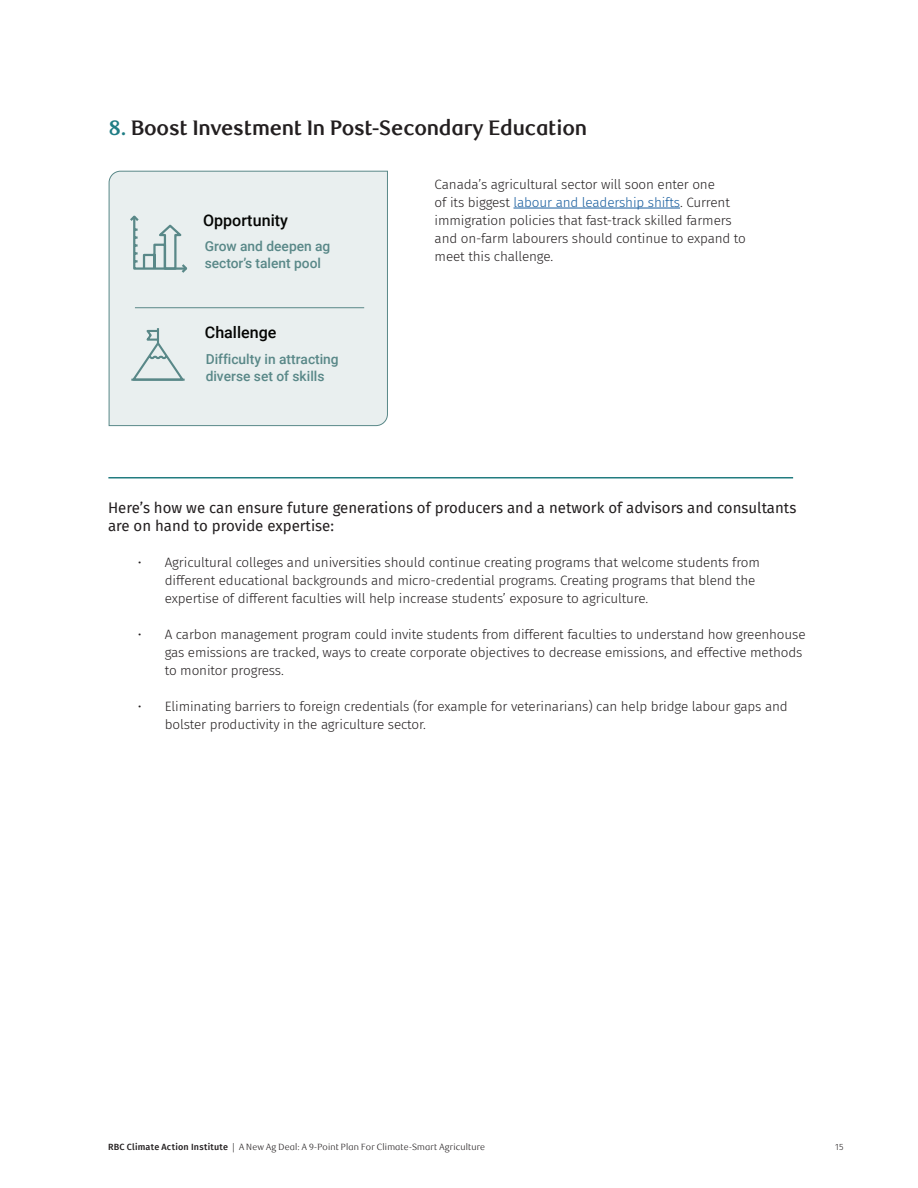
<style>
.page{position:relative;width:918px;height:1188px;background:#fff}
.page>*{position:absolute;margin:0;border:0;box-sizing:border-box;transform-origin:0 0}
.t1{font:700 21px "RBC Display";letter-spacing:-.01em;color:#231f20}
.t2{font:500 16.05px "Roboto";color:#040503}
.t3{font:15px/18px "Fira Sans";color:#231f20}
.t4{font:500 13.8px/16.5px "Roboto";color:#598888}
.t5{font:300 13.5px/18px "Fira Sans";letter-spacing:-.01em;color:#231f20}
.t6{font:300 9px "RBC Display";letter-spacing:.02em;color:#231f20}
.t7{font:300 9px "Fira Sans";color:#231f20}
.s1{color:#1f7d85}
.s2{color:#175d9e}
.s3{font-family:"Fira Sans";font-weight:500}
</style>
<div class="page">
<div style="left:109px;top:171px;width:279px;height:255px;background:#e9efef"></div>
<svg style="left:130px;top:326px;width:55px;height:57px"></svg>
<hr style="left:132px;top:379px;width:52px;height:2px;background:#598888">
<hr style="left:135px;top:307px;width:229px;height:1px;background:#598888">
<svg style="left:128px;top:214px;width:61px;height:60px"></svg>
<hr style="left:513px;top:208px;width:167px;height:1px;background:#175d9e">
<hr style="left:108px;top:477px;width:685px;height:1px;background:#227c80">
<h1 class="t1" style="left:109px;top:115px;width:480px"><span class="s1">8.</span> Boost Investment In Post-Secondary Education</h1>
<p class="t5" style="left:435px;top:175px;width:313px">Canada’s agricultural sector will soon enter one<br>of its biggest <span class="s2">labour and leadership shifts</span>. Current immigration policies that fast-track skilled farmers and on-farm labourers should continue to expand to meet this challenge.</p>
<p class="t2" style="left:203px;top:209px;width:86px">Opportunity</p>
<p class="t4" style="left:205px;top:238px;width:127px">Grow and deepen ag sector’s talent pool</p>
<p class="t2" style="left:205px;top:321px;width:73px">Challenge</p>
<p class="t4" style="left:206px;top:350px;width:135px">Difficulty in attracting diverse set of skills</p>
<p class="t3" style="left:108px;top:498px;width:690px">Here’s how we can ensure future generations of producers and a network of advisors and consultants are on hand to provide expertise:</p>
<p class="t5" style="left:165px;top:553px;width:597px;text-indent:-27px">• Agricultural colleges and universities should continue creating programs that welcome students from different educational backgrounds and micro-credential programs. Creating programs that blend the expertise of different faculties will help increase students’ exposure to agriculture.</p>
<p class="t5" style="left:165px;top:625px;width:642px;text-indent:-27px">• A carbon management program could invite students from different faculties to understand how greenhouse gas emissions are tracked, ways to create corporate objectives to decrease emissions, and effective methods to monitor progress.</p>
<p class="t5" style="left:165px;top:697px;width:624px;text-indent:-27px">• Eliminating barriers to foreign credentials (for example for veterinarians) can help bridge labour gaps and bolster productivity in the agriculture sector.</p>
<p class="t6" style="left:108px;top:1141px;width:379px"><span class="s3">RBC Climate Action Institute</span> | A New Ag Deal: A 9-Point Plan For Climate-Smart Agriculture</p>
<p class="t7" style="left:835px;top:1140px;width:10px">15</p>
</div>
